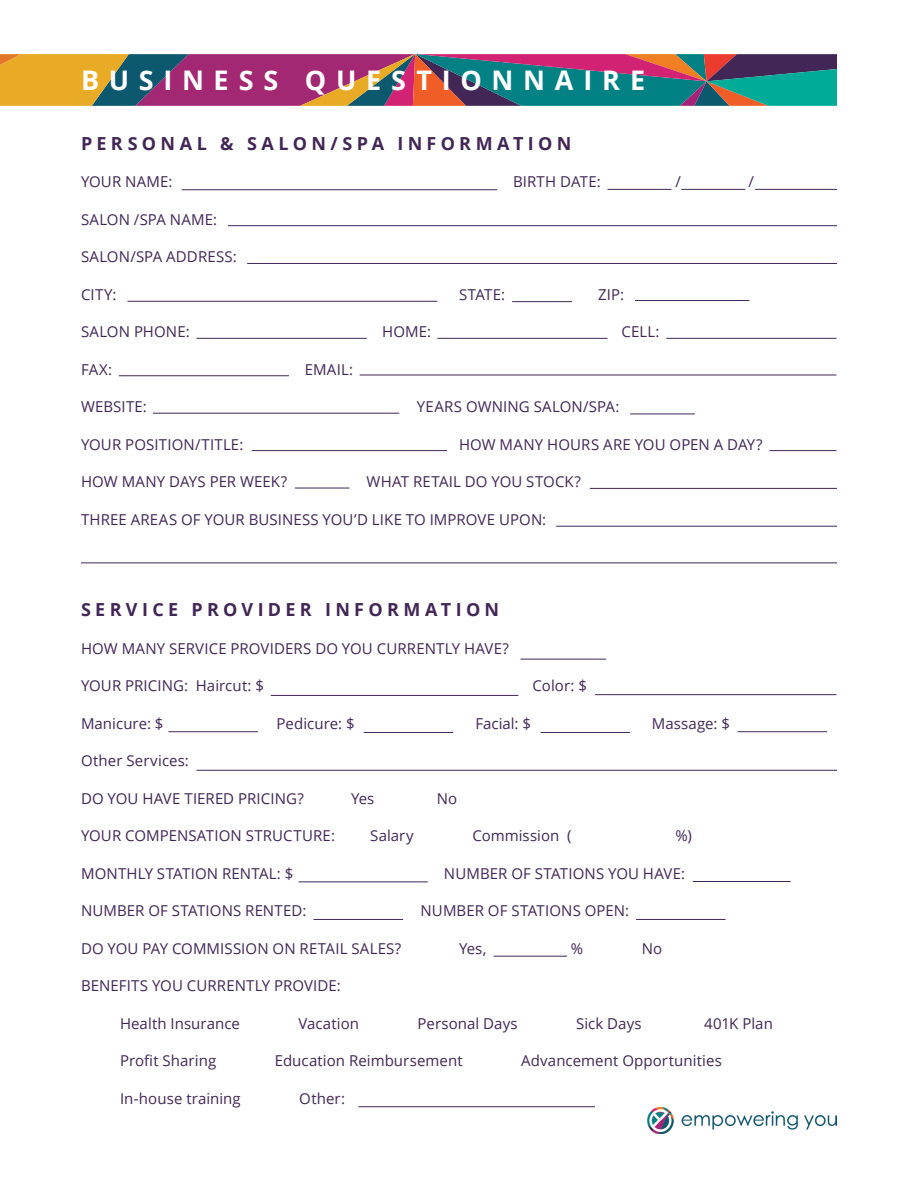
<style>
.page{position:relative;width:918px;height:1188px;background:#fff}
.page>*{position:absolute;margin:0;border:0;box-sizing:border-box;transform-origin:0 0}
.t1{font:700 27px "Open Sans";letter-spacing:.36em;color:#fff}
.t2{font:700 18px "Open Sans";letter-spacing:.24em;color:#422756}
.t3{font:15px "Open Sans";letter-spacing:.005em;color:#422756}
</style>
<div class="page">
<svg style="left:0;top:54px;width:837px;height:52px;background:#766166"></svg>
<hr style="left:182px;top:189px;width:315px;height:1px;background:#422756">
<hr style="left:228px;top:225px;width:609px;height:1px;background:#422756">
<hr style="left:247px;top:263px;width:590px;height:1px;background:#422756">
<hr style="left:127px;top:301px;width:310px;height:1px;background:#422756">
<hr style="left:197px;top:338px;width:170px;height:1px;background:#422756">
<hr style="left:437px;top:338px;width:170px;height:1px;background:#422756">
<hr style="left:666px;top:338px;width:170px;height:1px;background:#422756">
<hr style="left:119px;top:375px;width:170px;height:1px;background:#422756">
<hr style="left:360px;top:375px;width:476px;height:1px;background:#422756">
<hr style="left:630px;top:414px;width:65px;height:1px;background:#422756">
<hr style="left:252px;top:450px;width:195px;height:1px;background:#422756">
<hr style="left:271px;top:695px;width:247px;height:1px;background:#422756">
<hr style="left:595px;top:694px;width:241px;height:1px;background:#422756">
<hr style="left:521px;top:659px;width:85px;height:1px;background:#422756">
<hr style="left:541px;top:732px;width:89px;height:1px;background:#422756">
<hr style="left:494px;top:956px;width:73px;height:1px;background:#422756">
<hr style="left:738px;top:731px;width:89px;height:1px;background:#422756">
<hr style="left:364px;top:732px;width:89px;height:1px;background:#422756">
<hr style="left:299px;top:881px;width:129px;height:1px;background:#422756">
<hr style="left:693px;top:881px;width:98px;height:1px;background:#422756">
<hr style="left:314px;top:919px;width:89px;height:1px;background:#422756">
<hr style="left:358px;top:1106px;width:237px;height:1px;background:#422756">
<hr style="left:636px;top:919px;width:90px;height:1px;background:#422756">
<hr style="left:168px;top:731px;width:90px;height:1px;background:#422756">
<hr style="left:197px;top:770px;width:640px;height:1px;background:#422756">
<hr style="left:769px;top:450px;width:67px;height:1px;background:#422756">
<hr style="left:590px;top:488px;width:247px;height:1px;background:#422756">
<hr style="left:556px;top:526px;width:281px;height:1px;background:#422756">
<hr style="left:81px;top:562px;width:756px;height:1px;background:#422756">
<hr style="left:295px;top:488px;width:54px;height:1px;background:#422756">
<hr style="left:153px;top:413px;width:246px;height:1px;background:#422756">
<hr style="left:512px;top:301px;width:60px;height:1px;background:#422756">
<hr style="left:635px;top:300px;width:114px;height:1px;background:#422756">
<hr style="left:608px;top:189px;width:63px;height:1px;background:#422756">
<hr style="left:681px;top:189px;width:64px;height:1px;background:#422756">
<hr style="left:755px;top:189px;width:82px;height:1px;background:#422756">
<img style="left:647px;top:1107px;width:189px;height:27px">
<h1 class="t1" style="left:81px;top:61px;width:566px">BUSINESS QUESTIONNAIRE</h1>
<p class="t2" style="left:81px;top:131px;width:492px">PERSONAL &amp; SALON/SPA INFORMATION</p>
<p class="t3" style="left:81px;top:172px;width:93px">YOUR NAME:</p>
<p class="t3" style="left:513px;top:172px;width:89px">BIRTH DATE:</p>
<p class="t3" style="left:676px;top:172px;width:7px">/</p>
<p class="t3" style="left:748px;top:172px;width:7px">/</p>
<p class="t3" style="left:81px;top:209px;width:138px">SALON /SPA NAME:</p>
<p class="t3" style="left:81px;top:247px;width:157px">SALON/SPA ADDRESS:</p>
<p class="t3" style="left:81px;top:284px;width:37px">CITY:</p>
<p class="t3" style="left:459px;top:284px;width:48px">STATE:</p>
<p class="t3" style="left:598px;top:284px;width:27px">ZIP:</p>
<p class="t3" style="left:81px;top:322px;width:110px">SALON PHONE:</p>
<p class="t3" style="left:382px;top:322px;width:50px">HOME:</p>
<p class="t3" style="left:622px;top:322px;width:39px">CELL:</p>
<p class="t3" style="left:81px;top:359px;width:33px">FAX:</p>
<p class="t3" style="left:305px;top:359px;width:50px">EMAIL:</p>
<p class="t3" style="left:81px;top:397px;width:67px">WEBSITE:</p>
<p class="t3" style="left:417px;top:397px;width:204px">YEARS OWNING SALON/SPA:</p>
<p class="t3" style="left:81px;top:434px;width:164px">YOUR POSITION/TITLE:</p>
<p class="t3" style="left:459px;top:434px;width:305px">HOW MANY HOURS ARE YOU OPEN A DAY?</p>
<p class="t3" style="left:81px;top:472px;width:208px">HOW MANY DAYS PER WEEK?</p>
<p class="t3" style="left:367px;top:472px;width:216px">WHAT RETAIL DO YOU STOCK?</p>
<p class="t3" style="left:81px;top:509px;width:467px">THREE AREAS OF YOUR BUSINESS YOU’D LIKE TO IMPROVE UPON:</p>
<p class="t2" style="left:81px;top:597px;width:420px">SERVICE PROVIDER INFORMATION</p>
<p class="t3" style="left:81px;top:638px;width:430px">HOW MANY SERVICE PROVIDERS DO YOU CURRENTLY HAVE?</p>
<p class="t3" style="left:81px;top:676px;width:185px">YOUR PRICING: Haircut: $</p>
<p class="t3" style="left:532px;top:676px;width:56px">Color: $</p>
<p class="t3" style="left:81px;top:713px;width:84px">Manicure: $</p>
<p class="t3" style="left:277px;top:713px;width:80px">Pedicure: $</p>
<p class="t3" style="left:475px;top:713px;width:57px">Facial: $</p>
<p class="t3" style="left:652px;top:713px;width:80px">Massage: $</p>
<p class="t3" style="left:81px;top:751px;width:109px">Other Services:</p>
<p class="t3" style="left:81px;top:788px;width:224px">DO YOU HAVE TIERED PRICING?</p>
<p class="t3" style="left:351px;top:788px;width:25px">Yes</p>
<p class="t3" style="left:437px;top:788px;width:22px">No</p>
<p class="t3" style="left:81px;top:826px;width:256px">YOUR COMPENSATION STRUCTURE:</p>
<p class="t3" style="left:370px;top:826px;width:45px">Salary</p>
<p class="t3" style="left:472px;top:826px;width:101px">Commission (</p>
<p class="t3" style="left:676px;top:826px;width:18px">%)</p>
<p class="t3" style="left:81px;top:863px;width:214px">MONTHLY STATION RENTAL: $</p>
<p class="t3" style="left:444px;top:863px;width:243px">NUMBER OF STATIONS YOU HAVE:</p>
<p class="t3" style="left:81px;top:901px;width:227px">NUMBER OF STATIONS RENTED:</p>
<p class="t3" style="left:421px;top:901px;width:210px">NUMBER OF STATIONS OPEN:</p>
<p class="t3" style="left:81px;top:938px;width:322px">DO YOU PAY COMMISSION ON RETAIL SALES?</p>
<p class="t3" style="left:459px;top:938px;width:29px">Yes,</p>
<p class="t3" style="left:571px;top:938px;width:14px">%</p>
<p class="t3" style="left:642px;top:938px;width:22px">No</p>
<p class="t3" style="left:81px;top:976px;width:261px">BENEFITS YOU CURRENTLY PROVIDE:</p>
<p class="t3" style="left:120px;top:1013px;width:121px">Health Insurance</p>
<p class="t3" style="left:298px;top:1013px;width:62px">Vacation</p>
<p class="t3" style="left:418px;top:1013px;width:102px">Personal Days</p>
<p class="t3" style="left:576px;top:1013px;width:67px">Sick Days</p>
<p class="t3" style="left:704px;top:1013px;width:70px">401K Plan</p>
<p class="t3" style="left:120px;top:1051px;width:98px">Profit Sharing</p>
<p class="t3" style="left:275px;top:1051px;width:189px">Education Reimbursement</p>
<p class="t3" style="left:521px;top:1051px;width:202px">Advancement Opportunities</p>
<p class="t3" style="left:120px;top:1088px;width:122px">In-house training</p>
<p class="t3" style="left:299px;top:1088px;width:47px">Other:</p>
</div>
